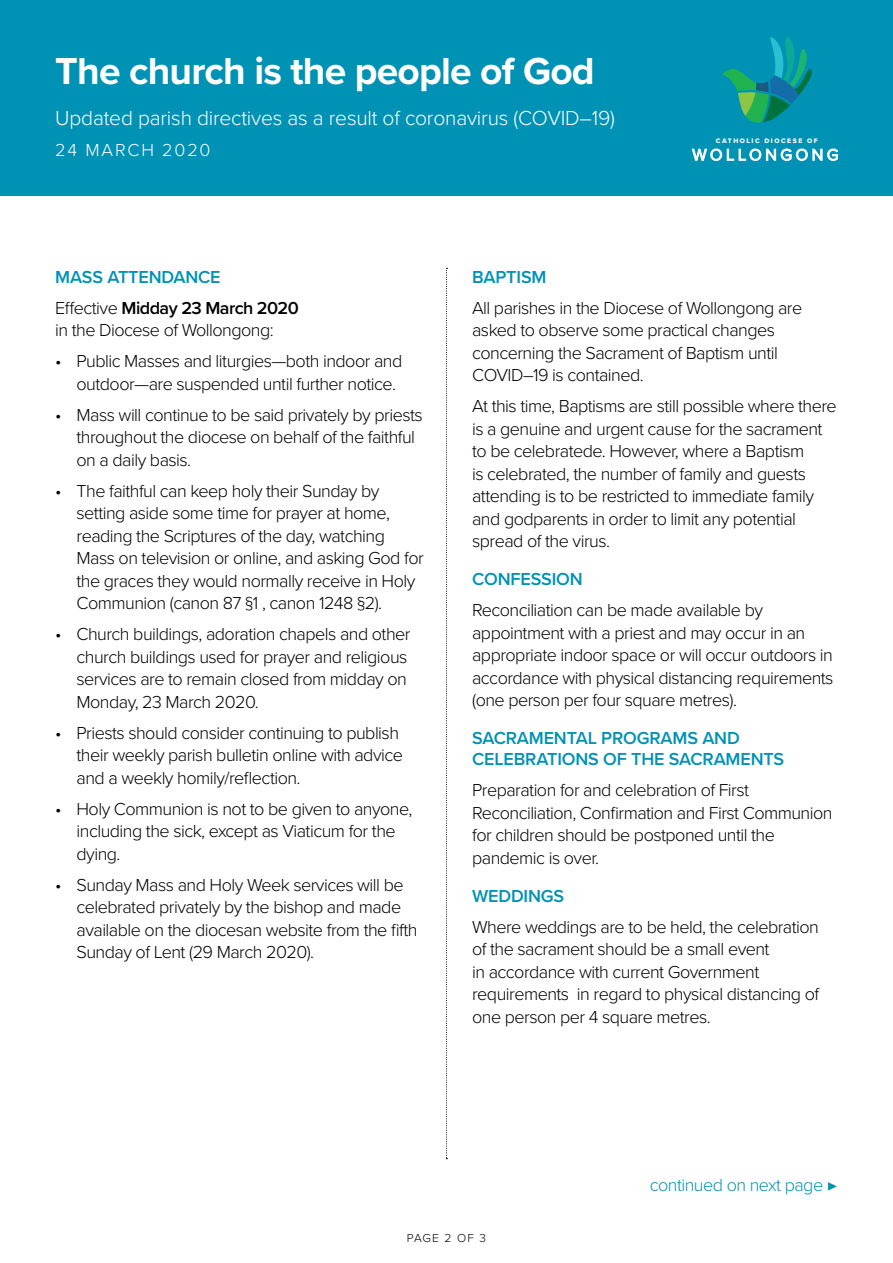
<style>
.page{position:relative;width:893px;height:1263px;background:#fff}
.page>*{position:absolute;margin:0;border:0;box-sizing:border-box;transform-origin:0 0}
.t1{font:700 39px "Proxima Nova";letter-spacing:-.02em;color:#fff}
.heading_1{font:300 21px "Proxima Nova";letter-spacing:-.01em;color:#fff}
.BODY{font:300 18px/22.5px "Proxima Nova";letter-spacing:-.03em;color:#000}
.HEADING_2{font:600 18px/21px "Proxima Nova";letter-spacing:-.01em;color:#0092b4}
.BODY-2{font:300 18px "Proxima Nova";letter-spacing:-.03em;color:#0092b4}
.heading_1-2{font:300 18px "Proxima Nova";letter-spacing:.1em;color:#fff}
.t2{font:300 12px "Proxima Nova";letter-spacing:.08em;color:#000}
.t3{font:6.75px "Proxima Nova Extrabld";letter-spacing:.22em;color:#fff}
.s1{font-weight:600}
.s2{font-family:"Minion Pro";font-weight:400}
</style>
<div class="page">
<svg style="left:446px;top:268px;width:1px;height:891px"></svg>
<div style="left:0;top:0;width:893px;height:195px;background:#0092b4"></div>
<svg style="left:692px;top:149px;width:146px;height:12px"></svg>
<svg style="left:722px;top:37px;width:90px;height:86px"></svg>
<p class="t1" style="left:55px;top:42px;width:541px">The church is the people of God</p>
<p class="heading_1" style="left:55px;top:102px;width:561px">Updated parish directives as a result of coronavirus (COVID–19)</p>
<p class="heading_1-2" style="left:55px;top:137px;width:157px">24 MARCH 2020</p>
<p class="t3" style="left:716px;top:135px;width:103px">CATHOLIC DIOCESE OF</p>
<p class="HEADING_2" style="left:55px;top:265px;width:167px">MASS ATTENDANCE</p>
<p class="BODY" style="left:55px;top:295px;width:245px">Effective <span class="s1">Midday 23 March 2020 </span>in the Diocese of Wollongong:</p>
<p class="BODY" style="left:77px;top:349px;width:327px;text-indent:-21px">• Public Masses and liturgies—both indoor and outdoor—are suspended until further notice.</p>
<p class="BODY" style="left:77px;top:402px;width:348px;text-indent:-21px">• Mass will continue to be said privately by priests throughout the diocese on behalf of the faithful on a daily basis.</p>
<p class="BODY" style="left:77px;top:478px;width:349px;text-indent:-21px">• The faithful can keep holy their Sunday by setting aside some time for prayer at home, reading the Scriptures of the day, watching Mass on television or online, and asking God for the graces they would normally receive in Holy Communion (canon 87 §1 , canon 1248 §2).</p>
<p class="BODY" style="left:77px;top:622px;width:336px;text-indent:-21px">• Church buildings, adoration chapels and other church buildings used for prayer and religious services are to remain closed from midday on Monday, 23 March 2020.</p>
<p class="BODY" style="left:77px;top:720px;width:328px;text-indent:-21px">• Priests should consider continuing to publish their weekly parish bulletin online with advice and a weekly homily/reflection.</p>
<p class="BODY" style="left:77px;top:796px;width:338px;text-indent:-21px">• Holy Communion is not to be given to anyone, including the sick, except as Viaticum for the dying.</p>
<p class="BODY" style="left:77px;top:872px;width:342px;text-indent:-21px">• Sunday Mass and Holy Week services will be celebrated privately by the bishop and made available on the diocesan website from the fifth Sunday of Lent (29 March 2020).</p>
<p class="HEADING_2" style="left:472px;top:265px;width:76px">BAPTISM</p>
<p class="BODY" style="left:472px;top:295px;width:332px">All parishes in the Diocese of Wollongong are asked to observe some practical changes concerning the Sacrament of Baptism until COVID–19 is contained.</p>
<p class="BODY" style="left:472px;top:394px;width:366px">At this time, Baptisms are still possible where there is a genuine and urgent cause for the sacrament to be celebratede. However, where a Baptism<br>is celebrated, the number of family and guests attending is to be restricted to immediate family and godparents in order to limit any potential spread of the virus.</p>
<p class="HEADING_2" style="left:472px;top:568px;width:112px">CONFESSION</p>
<p class="BODY" style="left:472px;top:598px;width:363px">Reconciliation can be made available by appointment with a priest and may occur in an appropriate indoor space or will occur outdoors in accordance with physical distancing requirements (one person per four square metres).</p>
<p class="HEADING_2" style="left:472px;top:727px;width:314px">SACRAMENTAL PROGRAMS AND<br>CELEBRATIONS OF THE SACRAMENTS</p>
<p class="BODY" style="left:472px;top:778px;width:362px">Preparation for and celebration of First Reconciliation, Confirmation and First Communion for children should be postponed until the pandemic is over.</p>
<p class="HEADING_2" style="left:472px;top:885px;width:94px">WEDDINGS</p>
<p class="BODY" style="left:472px;top:914px;width:349px">Where weddings are to be held, the celebration of the sacrament should be a small event<br>in accordance with current Government requirements in regard to physical distancing of one person per 4 square metres.</p>
<p class="BODY-2" style="left:650px;top:1171px;width:189px">continued on next page <span class="s2">▶</span></p>
<p class="t2" style="left:407px;top:1229px;width:81px">PAGE 2 OF 3</p>
</div>
